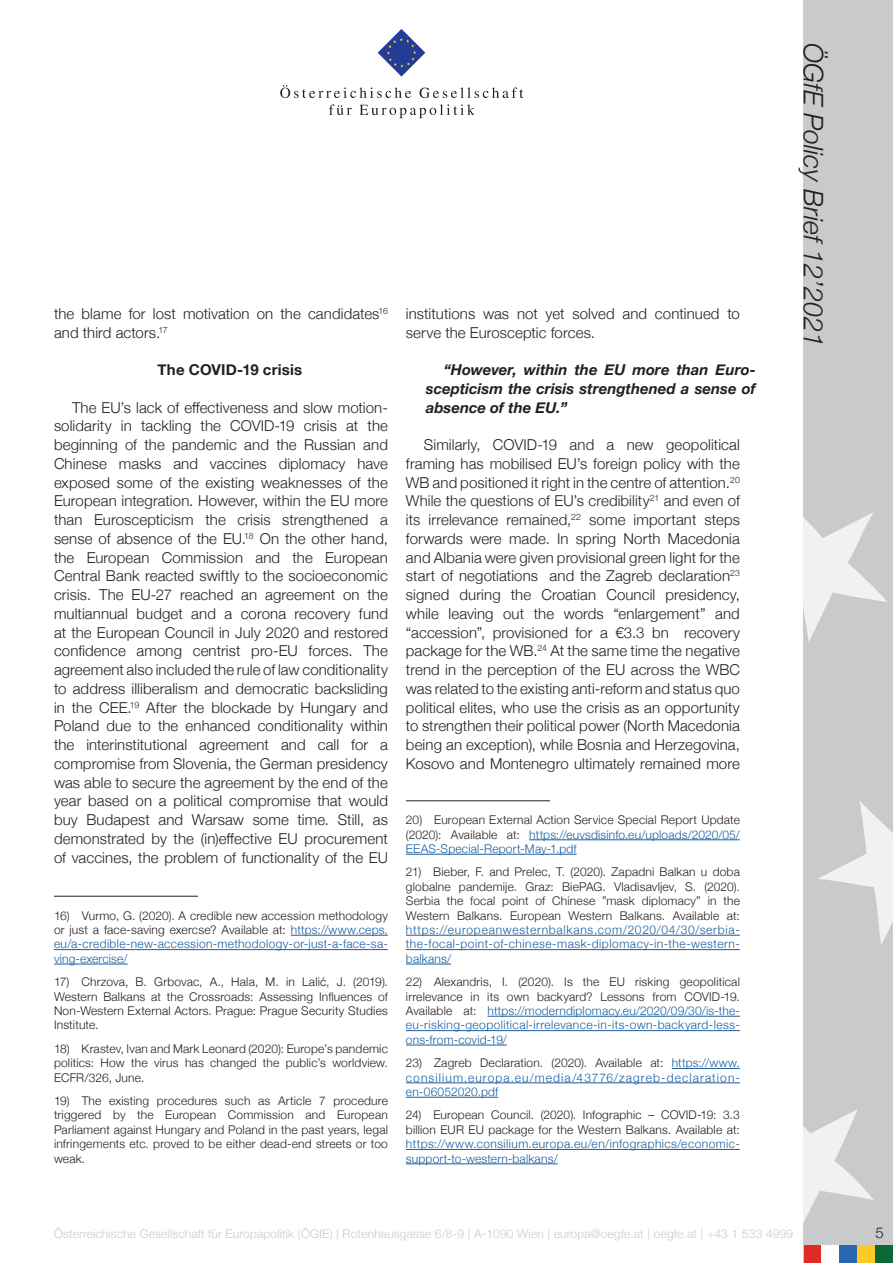
<style>
.page{position:relative;width:893px;height:1263px;background:#fff}
.page>*{position:absolute;margin:0;border:0;box-sizing:border-box;transform-origin:0 0}
.t1{font:italic 300 27px "Helvetica Neue";color:#231f20}
.Standard_Paragraph{font:300 15px/18.8px "Helvetica Neue";letter-spacing:.005em;color:#231f20}
.Standard_Paragraph-2{font:italic 700 15px/18.8px "Helvetica Neue";color:#231f20;text-align:justify}
.Standard_Paragraph-3{font:700 15px "Helvetica Neue";letter-spacing:.015em;color:#231f20}
.Footnotes{font:300 12px/14.4px "Helvetica Neue";letter-spacing:.015em;color:#231f20;text-align:justify}
.Footnotes-2{font:300 12px/14.4px "Helvetica Neue";letter-spacing:.03em;color:#175d9e;text-align:justify}
.t2{font:300 12px "Helvetica Neue";letter-spacing:.015em;color:#c9cacc}
.s1{color:#231f20}
.s2{color:#175d9e}
</style>
<div class="page">
<div style="left:804px;top:0;width:89px;height:1263px;background:#c9cacc"></div>
<svg style="left:804px;top:512px;width:83px;height:130px"></svg>
<svg style="left:818px;top:801px;width:75px;height:144px"></svg>
<svg style="left:804px;top:1110px;width:70px;height:111px"></svg>
<svg style="left:378px;top:29px;width:47px;height:48px"></svg>
<svg style="left:280px;top:85px;width:131px;height:13px"></svg>
<svg style="left:420px;top:87px;width:103px;height:11px"></svg>
<svg style="left:329px;top:104px;width:23px;height:11px"></svg>
<svg style="left:359px;top:104px;width:116px;height:14px"></svg>
<div style="left:857px;top:1245px;width:18px;height:18px;background:#fecb26"></div>
<div style="left:839px;top:1245px;width:18px;height:18px;background:#2b68b3"></div>
<div style="left:804px;top:1245px;width:17px;height:18px;background:#de2b26"></div>
<div style="left:875px;top:1245px;width:18px;height:18px;background:#0b6936"></div>
<div style="left:821px;top:1245px;width:18px;height:18px;background:#fff"></div>
<hr style="left:54px;top:896px;width:144px;height:1px;background:#231f20">
<hr style="left:291px;top:935px;width:97px;height:1px;background:#175d9e">
<hr style="left:54px;top:949px;width:334px;height:1px;background:#175d9e">
<hr style="left:54px;top:964px;width:74px;height:1px;background:#175d9e">
<hr style="left:406px;top:800px;width:144px;height:1px;background:#231f20">
<hr style="left:529px;top:839px;width:211px;height:1px;background:#175d9e">
<hr style="left:406px;top:854px;width:171px;height:1px;background:#175d9e">
<hr style="left:406px;top:935px;width:334px;height:1px;background:#175d9e">
<hr style="left:406px;top:949px;width:334px;height:1px;background:#175d9e">
<hr style="left:406px;top:964px;width:45px;height:1px;background:#175d9e">
<hr style="left:487px;top:1016px;width:253px;height:1px;background:#175d9e">
<hr style="left:406px;top:1030px;width:334px;height:1px;background:#175d9e">
<hr style="left:406px;top:1045px;width:101px;height:1px;background:#175d9e">
<hr style="left:672px;top:1068px;width:68px;height:1px;background:#175d9e">
<hr style="left:406px;top:1082px;width:334px;height:1px;background:#175d9e">
<hr style="left:406px;top:1097px;width:92px;height:1px;background:#175d9e">
<hr style="left:406px;top:1149px;width:334px;height:1px;background:#175d9e">
<hr style="left:406px;top:1163px;width:152px;height:1px;background:#175d9e">
<p class="Standard_Paragraph" style="left:54px;top:303px;width:335px">the blame for lost motivation on the candidates<sup>16 </sup>and third actors.<sup>17</sup></p>
<p class="Standard_Paragraph-3" style="left:158px;top:358px;width:146px">The COVID-19 crisis</p>
<p class="Standard_Paragraph" style="left:54px;top:397px;width:335px;text-align:justify;text-indent:18px">The EU’s lack of effectiveness and slow motion&shy;solidarity in tackling the COVID-19 crisis at the beginning of the pandemic and the Russian and Chinese masks and vaccines diplomacy have exposed some of the existing weaknesses of the European integration. However, within the EU more than Euroscepticism the crisis strengthened a sense of absence of the EU.<sup>18</sup> On the other hand, the European Commission and the European Central Bank reacted swiftly to the socioeconomic crisis. The EU-27 reached an agreement on the multiannual budget and a corona recovery fund at the European Council in July 2020 and restored confidence among centrist pro-EU forces. The agreement also included the rule of law conditionality to address illiberalism and democratic backsliding in the CEE.<sup>19</sup> After the blockade by Hungary and Poland due to the enhanced conditionality within the interinstitutional agreement and call for a compromise from Slovenia, the German presidency was able to secure the agreement by the end of the year based on a political compromise that would buy Budapest and Warsaw some time. Still, as demonstrated by the (in)effective EU procurement of vaccines, the problem of functionality of the EU</p>
<p class="Footnotes-2" style="left:54px;top:907px;width:335px"><span class="s1">16) Vurmo, G. (2020). A credible new accession methodology or just a face-saving exercse? Available at:</span> https://www.ceps. eu/a-credible-new-accession-methodology-or-just-a-face-sa&shy;ving-exercise/</p>
<p class="Footnotes" style="left:54px;top:974px;width:335px">17) Chrzova, B. Grbovac, A., Hala, M. in Lalić, J. (2019).<br>Western Balkans at the Crossroads: Assessing Influences of Non-Western External Actors. Prague: Prague Security Studies Institute.</p>
<p class="Footnotes" style="left:54px;top:1040px;width:335px">18) Krastev, Ivan and Mark Leonard (2020): Europe’s pandemic politics: How the virus has changed the public’s worldview.<br>ECFR/326, June.</p>
<p class="Footnotes" style="left:54px;top:1093px;width:335px">19) The existing procedures such as Article 7 procedure triggered by the European Commission and European Parliament against Hungary and Poland in the past years, legal infringements etc. proved to be either dead-end streets or too weak.</p>
<p class="Standard_Paragraph" style="left:406px;top:303px;width:335px">institutions was not yet solved and continued to serve the Eurosceptic forces.</p>
<p class="Standard_Paragraph-2" style="left:426px;top:361px;width:332px;text-indent:18px">“However, within the EU more than Euro&shy;scepticism the crisis strengthened a sense of absence of the EU.”</p>
<p class="Standard_Paragraph" style="left:406px;top:434px;width:335px;text-align:justify;text-indent:18px">Similarly, COVID-19 and a new geopolitical framing has mobilised EU’s foreign policy with the WB and positioned it right in the centre of attention.<sup>20<br></sup>While the questions of EU’s credibility<sup>21</sup> and even of its irrelevance remained,<sup>22</sup> some important steps forwards were made. In spring North Macedonia and Albania were given provisional green light for the start of negotiations and the Zagreb declaration<sup>23 </sup>signed during the Croatian Council presidency, while leaving out the words “enlargement” and “accession”, provisioned for a €3.3 bn recovery package for the WB.<sup>24</sup> At the same time the negative trend in the perception of the EU across the WBC was related to the existing anti-reform and status quo political elites, who use the crisis as an opportunity to strengthen their political power (North Macedonia being an exception), while Bosnia and Herzegovina, Kosovo and Montenegro ultimately remained more</p>
<p class="Footnotes" style="left:406px;top:812px;width:335px">20) European External Action Service Special Report Update (2020): Available at: <span class="s2">https://euvsdisinfo.eu/uploads/2020/05/ EEAS-Special-Report-May-1.pdf</span></p>
<p class="Footnotes" style="left:406px;top:864px;width:335px">21) Bieber, F. and Prelec, T. (2020). Zapadni Balkan u doba globalne pandemije. Graz: BiePAG. Vladisavljev, S. (2020).<br>Serbia the focal point of Chinese ”mask diplomacy” in the Western Balkans. European Western Balkans. Available at: <span class="s2">https://europeanwesternbalkans.com/2020/04/30/serbia&shy;the-focal-point-of-chinese-mask-diplomacy-in-the-western&shy;balkans/</span></p>
<p class="Footnotes-2" style="left:406px;top:974px;width:335px"><span class="s1">22) Alexandris, I. (2020). Is the EU risking geopolitical irrelevance in its own backyard? Lessons from COVID-19.<br>Available at:</span> https://moderndiplomacy.eu/2020/09/30/is-the&shy;eu-risking-geopolitical-irrelevance-in-its-own-backyard-less&shy;ons-from-covid-19/</p>
<p class="Footnotes-2" style="left:406px;top:1055px;width:335px"><span class="s1">23) Zagreb Declaration. (2020). Available at:</span> https://www. consilium.europa.eu/media/43776/zagreb-declaration&shy;en-06052020.pdf</p>
<p class="Footnotes" style="left:406px;top:1107px;width:335px">24) European Council. (2020). Infographic – COVID-19: 3.3 billion EUR EU package for the Western Balkans. Available at: <span class="s2">https://www.consilium.europa.eu/en/infographics/economic&shy;support-to-western-balkans/</span></p>
<h1 class="t1" style="left:835px;top:43px;width:305px;rotate:90deg">ÖGfE Policy Brief 12’2021</h1>
<p class="t2" style="left:54px;top:1224px;width:741px">Österreichische Gesellschaft für Europapolitik (ÖGfE) | Rotenhausgasse 6/8-9 | A-1090 Wien | europa@oegfe.at | oegfe.at | +43 1 533 4999</p>
<p class="Standard_Paragraph" style="left:875px;top:1222px;width:10px">5</p>
</div>
